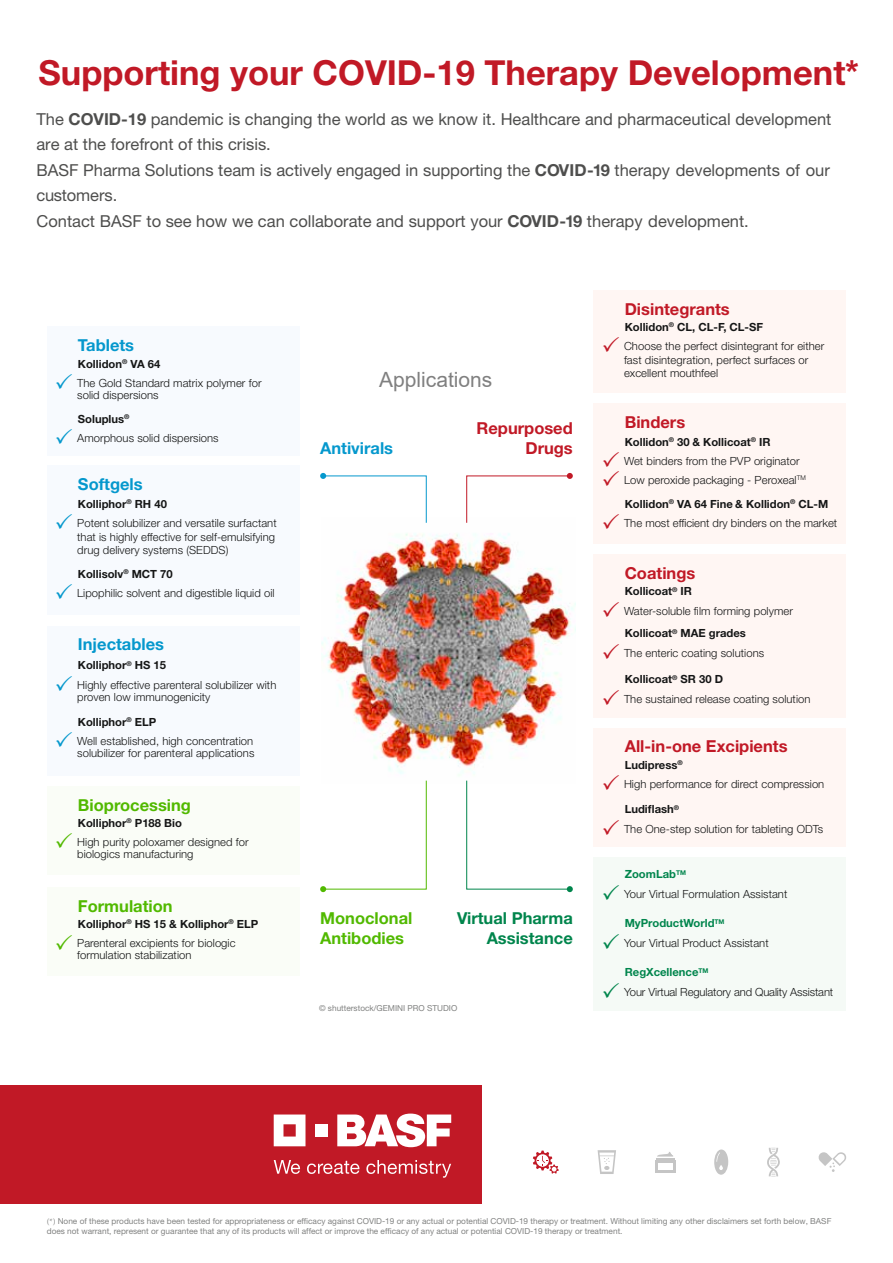
<style>
.page{position:relative;width:893px;height:1263px;background:#fff}
.page>*{position:absolute;margin:0;border:0;box-sizing:border-box;transform-origin:0 0}
.t1{font:700 34.5px "Helvetica Neue LT Std";color:#c11926}
.t2{font:21px "Arial";color:#808080}
.t3{font:16.5px/25.5px "Helvetica Neue LT Std";color:#4e4e4d}
.t4{font:700 16.5px "Helvetica Neue";color:#c11926}
.t5{font:700 16.5px/19.8px "Helvetica Neue";color:#51b900}
.t6{font:700 16.5px "Helvetica Neue";color:#0598cd}
.t7{font:700 16.5px/19.8px "Helvetica Neue";color:#00854c;text-align:right}
.t8{font:300 11.25px/12px "Helvetica Neue LT Std";letter-spacing:.005em;color:#151616}
.t9{font:700 11.25px "Helvetica Neue";color:#151616}
.t10{font:700 11.25px "Helvetica Neue";color:#00854c}
.t11{font:8.25px/9.9px "Helvetica Neue";color:#818281}
.s1{font-family:"Arial"}
.s2{font-weight:700}
.s3{font-family:"Minion Pro"}
</style>
<div class="page">
<img style="left:321px;top:533px;width:255px;height:241px">
<svg style="left:466px;top:473px;width:107px;height:50px"></svg>
<svg style="left:466px;top:780px;width:107px;height:112px"></svg>
<svg style="left:320px;top:473px;width:107px;height:50px"></svg>
<svg style="left:320px;top:780px;width:107px;height:112px"></svg>
<div style="left:47px;top:326px;width:252px;height:129px;background:#f7fafe"></div>
<div style="left:47px;top:786px;width:252px;height:88px;background:#fafdf7"></div>
<div style="left:47px;top:887px;width:252px;height:88px;background:#fafdf7"></div>
<div style="left:47px;top:465px;width:252px;height:150px;background:#f7fafe"></div>
<div style="left:47px;top:626px;width:252px;height:149px;background:#f7fafe"></div>
<div style="left:594px;top:290px;width:252px;height:102px;background:#fff6f3"></div>
<div style="left:594px;top:728px;width:252px;height:118px;background:#fff6f3"></div>
<div style="left:594px;top:403px;width:252px;height:141px;background:#fff6f3"></div>
<div style="left:594px;top:554px;width:252px;height:164px;background:#fff6f3"></div>
<div style="left:594px;top:858px;width:252px;height:153px;background:#f5faf6"></div>
<div style="left:0;top:1085px;width:482px;height:118px;background:#c11926"></div>
<svg style="left:274px;top:1114px;width:31px;height:32px"></svg>
<div style="left:315px;top:1124px;width:12px;height:12px;background:#fff"></div>
<svg style="left:337px;top:1113px;width:114px;height:34px"></svg>
<svg style="left:274px;top:1160px;width:26px;height:14px"></svg>
<svg style="left:307px;top:1161px;width:52px;height:13px"></svg>
<svg style="left:366px;top:1160px;width:85px;height:18px"></svg>
<svg style="left:533px;top:1150px;width:26px;height:24px"></svg>
<svg style="left:655px;top:1160px;width:20px;height:12px"></svg>
<svg style="left:656px;top:1152px;width:18px;height:8px"></svg>
<div style="left:658px;top:1162px;width:14px;height:7px;background:#fff"></div>
<svg style="left:818px;top:1152px;width:28px;height:20px"></svg>
<svg style="left:714px;top:1149px;width:14px;height:26px"></svg>
<svg style="left:767px;top:1148px;width:13px;height:29px"></svg>
<svg style="left:598px;top:1150px;width:18px;height:24px"></svg>
<h1 class="t1" style="left:38px;top:51px;width:822px">Supporting your COVID-19 Therapy Development<span class="s1">*</span></h1>
<p class="t3" style="left:36px;top:106px;width:796px">The <span class="s2">COVID-19</span> pandemic is changing the world as we know it. Healthcare and pharmaceutical development are at the forefront of this crisis.<br>BASF Pharma Solutions team is actively engaged in supporting the <span class="s2">COVID-19</span> therapy developments of our customers.<br>Contact BASF to see how we can collaborate and support your <span class="s2">COVID-19</span> therapy development.</p>
<h3 class="t6" style="left:78px;top:334px;width:58px">Tablets</h3>
<p class="t9" style="left:78px;top:357px;width:84px">Kollidon<sup>®</sup> VA 64</p>
<p class="t8" style="left:77px;top:377px;width:186px">The Gold Standard matrix polymer for solid dispersions</p>
<p class="t9" style="left:78px;top:412px;width:53px">Soluplus<sup>®</sup></p>
<p class="t8" style="left:77px;top:432px;width:143px">Amorphous solid dispersions</p>
<h3 class="t6" style="left:78px;top:474px;width:66px">Softgels</h3>
<p class="t9" style="left:78px;top:497px;width:90px">Kolliphor<sup>®</sup> RH 40</p>
<p class="t8" style="left:77px;top:516px;width:201px;line-height:13.5px">Potent solubilizer and versatile surfactant that is highly effective for self-emulsifying drug delivery systems (SEDDS)</p>
<p class="t9" style="left:78px;top:567px;width:96px">Kollisolv<sup>®</sup> MCT 70</p>
<p class="t8" style="left:77px;top:587px;width:199px">Lipophilic solvent and digestible liquid oil</p>
<h3 class="t6" style="left:78px;top:634px;width:88px">Injectables</h3>
<p class="t9" style="left:78px;top:658px;width:90px">Kolliphor<sup>®</sup> HS 15</p>
<p class="t8" style="left:77px;top:678px;width:201px">Highly effective parenteral solubilizer with proven low immunogenicity</p>
<p class="t9" style="left:78px;top:715px;width:80px">Kolliphor<sup>®</sup> ELP</p>
<p class="t8" style="left:77px;top:735px;width:179px">Well established, high concentration solubilizer for parenteral applications</p>
<h3 class="t5" style="left:78px;top:795px;width:115px">Bioprocessing</h3>
<p class="t9" style="left:78px;top:816px;width:105px">Kolliphor<sup>®</sup> P188 Bio</p>
<p class="t8" style="left:77px;top:836px;width:173px">High purity poloxamer designed for biologics manufacturing</p>
<h3 class="t5" style="left:78px;top:896px;width:96px">Formulation</h3>
<p class="t9" style="left:78px;top:917px;width:182px">Kolliphor<sup>®</sup> HS 15 &amp; Kolliphor<sup>®</sup> ELP</p>
<p class="t8" style="left:77px;top:937px;width:160px">Parenteral excipients for biologic formulation stabilization</p>
<h2 class="t2" style="left:379px;top:365px;width:115px">Applications</h2>
<h3 class="t4" style="left:477px;top:418px;width:98px">Repurposed</h3>
<h3 class="t6" style="left:320px;top:438px;width:74px">Antivirals</h3>
<h3 class="t4" style="left:525px;top:438px;width:49px">Drugs</h3>
<h3 class="t5" style="left:320px;top:908px;width:94px">Monoclonal<br>Antibodies</h3>
<h3 class="t7" style="left:457px;top:908px;width:117px">Virtual Pharma<br>Assistance</h3>
<p class="t11" style="left:319px;top:1003px;width:140px">© shutterstock/GEMINI PRO STUDIO</p>
<h3 class="t4" style="left:625px;top:299px;width:107px">Disintegrants</h3>
<p class="t9" style="left:625px;top:320px;width:140px">Kollidon<sup>®</sup> CL, CL-F, CL-SF</p>
<p class="t8" style="left:624px;top:339px;width:202px;line-height:13.5px">Choose the perfect disintegrant for either fast disintegration, perfect surfaces or excellent mouthfeel</p>
<h3 class="t4" style="left:625px;top:411px;width:62px">Binders</h3>
<p class="t9" style="left:625px;top:434px;width:147px">Kollidon<sup>®</sup> 30 &amp; Kollicoat<sup>®</sup> IR</p>
<p class="t8" style="left:624px;top:451px;width:183px;line-height:19.4px">Wet binders from the PVP originator<br>Low peroxide packaging - Peroxeal<sup>TM</sup></p>
<p class="t8" style="left:624px;top:517px;width:215px">The most efficient dry binders on the market</p>
<p class="t9" style="left:625px;top:497px;width:205px">Kollidon<sup>®</sup> VA 64 Fine &amp; Kollidon<sup>®</sup> CL-M</p>
<h3 class="t4" style="left:625px;top:563px;width:72px">Coatings</h3>
<p class="t9" style="left:625px;top:584px;width:69px">Kollicoat<sup>®</sup> IR</p>
<p class="t8" style="left:624px;top:604px;width:170px">Water-soluble film forming polymer</p>
<p class="t9" style="left:625px;top:626px;width:123px">Kollicoat<sup>®</sup> MAE grades</p>
<p class="t8" style="left:624px;top:646px;width:142px">The enteric coating solutions</p>
<p class="t9" style="left:625px;top:672px;width:100px">Kollicoat<sup>®</sup> SR 30 D</p>
<p class="t8" style="left:624px;top:692px;width:188px">The sustained release coating solution</p>
<h3 class="t4" style="left:625px;top:736px;width:164px">All-in-one Excipients</h3>
<p class="t9" style="left:625px;top:758px;width:59px">Ludipress<sup>®</sup></p>
<p class="t8" style="left:624px;top:778px;width:202px">High performance for direct compression</p>
<p class="t9" style="left:625px;top:802px;width:56px">Ludiflash<sup>®</sup></p>
<p class="t8" style="left:624px;top:822px;width:201px">The One-step solution for tableting ODTs</p>
<p class="t10" style="left:625px;top:867px;width:63px">ZoomLab<sup>TM</sup></p>
<p class="t8" style="left:624px;top:887px;width:165px">Your Virtual Formulation Assistant</p>
<p class="t10" style="left:625px;top:916px;width:101px">MyProductWorld<sup>TM</sup></p>
<p class="t8" style="left:624px;top:936px;width:146px">Your Virtual Product Assistant</p>
<p class="t10" style="left:625px;top:965px;width:85px">RegXcellence<sup>TM</sup></p>
<p class="t8" style="left:624px;top:985px;width:211px">Your Virtual Regulatory and Quality Assistant</p>
<p class="t11" style="left:47px;top:1216px;width:786px"><span class="s3">(*)</span> None of these products have been tested for appropriateness or efficacy against COVID-19 or any actual or potential COVID-19 therapy or treatment. Without limiting any other disclaimers set forth below, BASF does not warrant, represent or guarantee that any of its products will affect or improve the efficacy of any actual or potential COVID-19 therapy or treatment.</p>
</div>
